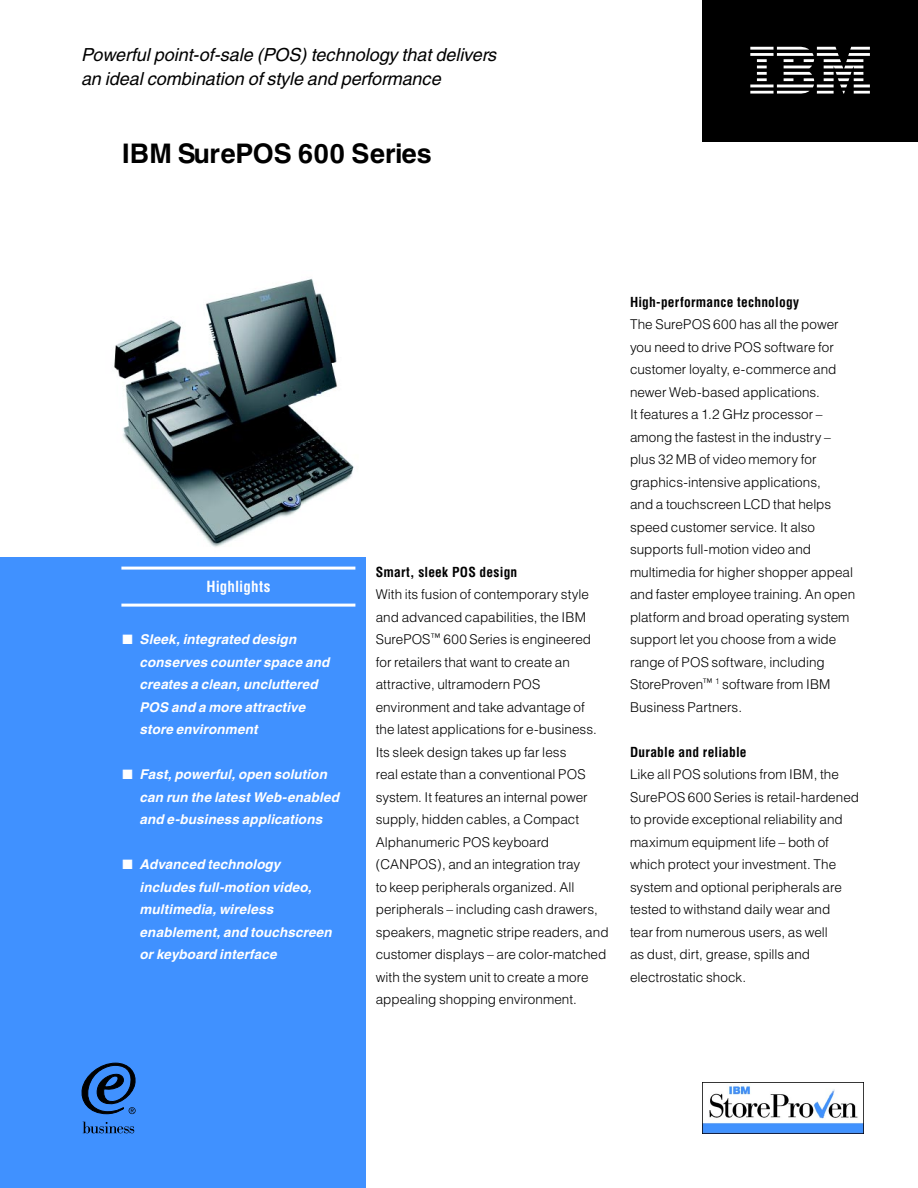
<style>
.page{position:relative;width:918px;height:1188px;background:#fff}
.page>*{position:absolute;margin:0;border:0;box-sizing:border-box;transform-origin:0 0}
.t1{font:700 27px "Helvetica";letter-spacing:-.005em;color:#000}
.t2{font:italic 18px/24px "Helvetica";letter-spacing:-.005em;color:#000}
.t3{font:700 condensed 15px "Helvetica";letter-spacing:.005em;color:#fff}
.t4{font:300 13.5px/22.5px "Helvetica";color:#000}
.t5{font:italic 700 13.5px/22.5px "Helvetica";letter-spacing:.01em;color:#fff}
.s1{font-weight:700;font-stretch:condensed}
</style>
<div class="page">
<img style="left:114px;top:278px;width:252px;height:283px">
<div style="left:0;top:557px;width:365px;height:631px;background:#4091ff"></div>
<svg style="left:83px;top:1122px;width:51px;height:11px"></svg>
<svg style="left:82px;top:1063px;width:54px;height:52px"></svg>
<div style="left:702px;top:0;width:216px;height:142px;background:#000"></div>
<svg style="left:750px;top:47px;width:120px;height:47px"></svg>
<img style="left:702px;top:1083px;width:162px;height:51px">
<hr style="left:121px;top:567px;width:234px;height:3px;background:#fff">
<hr style="left:121px;top:604px;width:234px;height:3px;background:#fff">
<p class="t2" style="left:81px;top:43px;width:417px">Powerful point-of-sale (POS) technology that delivers an ideal combination of style and performance</p>
<p class="t1" style="left:122px;top:137px;width:311px">IBM SurePOS 600 Series</p>
<p class="t3" style="left:206px;top:578px;width:65px">Highlights</p>
<p class="t5" style="left:140px;top:628px;width:191px">Sleek, integrated design conserves counter space and creates a clean, uncluttered<br>POS and a more attractive store environment</p>
<p class="t5" style="left:140px;top:763px;width:201px">Fast, powerful, open solution can run the latest Web-enabled and e-business applications</p>
<p class="t5" style="left:140px;top:853px;width:194px">Advanced technology includes full-motion video, multimedia, wireless enablement, and touchscreen or keyboard interface</p>
<p class="t4" style="left:376px;top:561px;width:234px"><span class="s1">Smart, sleek POS design<br></span>With its fusion of contemporary style and advanced capabilities, the IBM SurePOS<sup>™</sup> 600 Series is engineered for retailers that want to create an attractive, ultramodern POS environment and take advantage of<br>the latest applications for e-business.<br>Its sleek design takes up far less<br>real estate than a conventional POS system. It features an internal power supply, hidden cables, a Compact Alphanumeric POS keyboard (CANPOS), and an integration tray<br>to keep peripherals organized. All peripherals – including cash drawers, speakers, magnetic stripe readers, and customer displays – are color-matched with the system unit to create a more appealing shopping environment.</p>
<p class="t4" style="left:630px;top:291px;width:227px"><span class="s1">High-performance technology<br></span>The SurePOS 600 has all the power you need to drive POS software for customer loyalty, e-commerce and newer Web-based applications.<br>It features a 1.2 GHz processor – among the fastest in the industry – plus 32 MB of video memory for graphics-intensive applications,<br>and a touchscreen LCD that helps speed customer service. It also supports full-motion video and multimedia for higher shopper appeal and faster employee training. An open platform and broad operating system support let you choose from a wide range of POS software, including<br>StoreProven<sup>™</sup> <sup>1</sup> software from IBM<br>Business Partners.</p>
<p class="t4" style="left:630px;top:741px;width:231px"><span class="s1">Durable and reliable<br></span>Like all POS solutions from IBM, the<br>SurePOS 600 Series is retail-hardened to provide exceptional reliability and maximum equipment life – both of which protect your investment. The system and optional peripherals are tested to withstand daily wear and<br>tear from numerous users, as well<br>as dust, dirt, grease, spills and electrostatic shock.</p>
</div>
